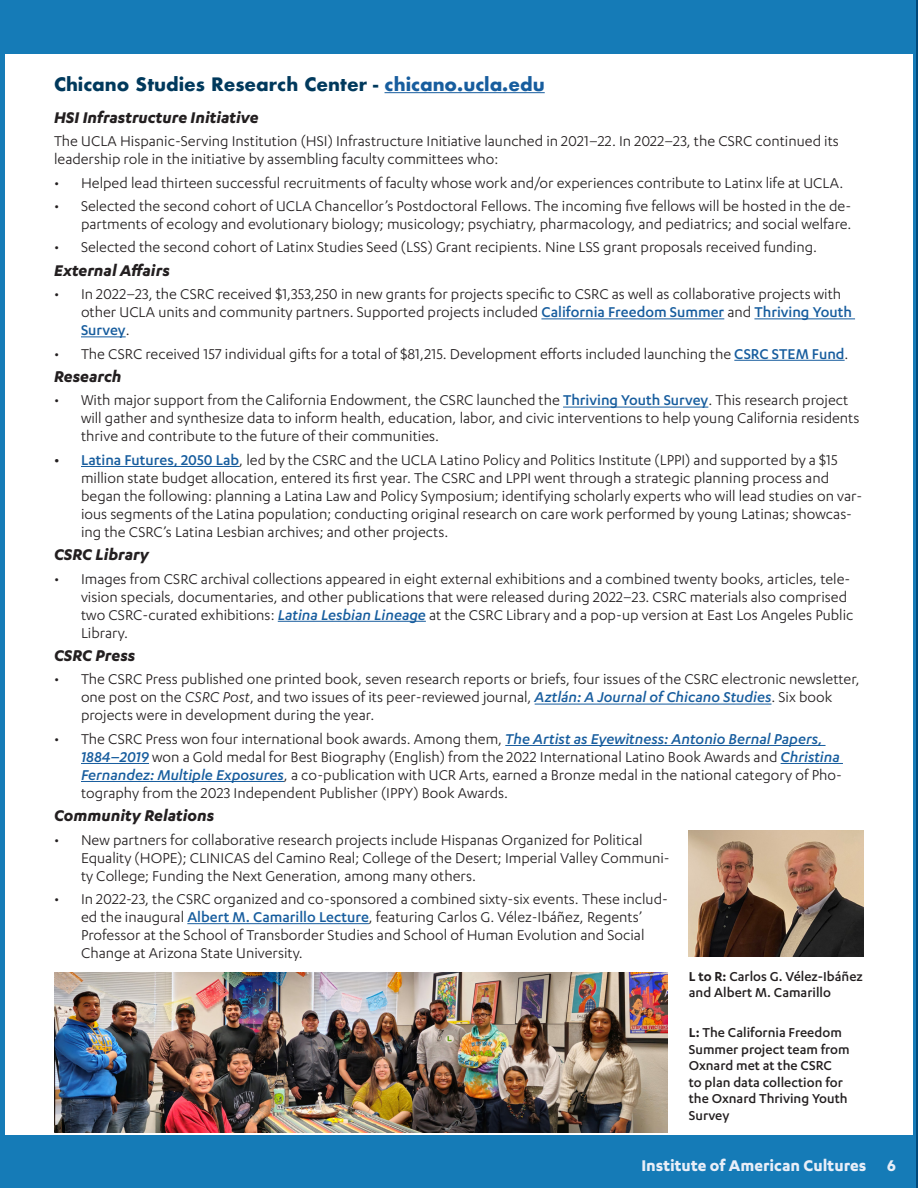
<style>
.page{position:relative;width:918px;height:1188px;background:#fff}
.page>*{position:absolute;margin:0;border:0;box-sizing:border-box;transform-origin:0 0}
.t1{font:italic 700 18px "Karbon";color:#231f20}
.t2{font:700 18px "Futura";color:#00395c}
.t3{font:700 18px "Karbon";color:#e8eef8}
.t4{font:16.5px/18px "Karbon";color:#231f20}
.t5{font:500 15px/16.5px "Karbon";color:#231f20}
.s1{color:#175d9e}
.s2{font-weight:500;color:#175d9e}
.s3{font-weight:500}
.s4{font-weight:500;font-style:italic;color:#175d9e}
.s5{font-style:italic}
.s6{font-weight:600}
</style>
<div class="page">
<div style="left:0;top:0;width:916px;height:1187px;background:#157bb7"></div>
<div style="left:5px;top:54px;width:908px;height:1081px;background:#fff"></div>
<hr style="left:385px;top:92px;width:160px;height:1px;background:#175d9e">
<hr style="left:541px;top:318px;width:183px;height:1px;background:#175d9e">
<hr style="left:754px;top:318px;width:101px;height:1px;background:#175d9e">
<hr style="left:81px;top:336px;width:45px;height:1px;background:#175d9e">
<hr style="left:734px;top:360px;width:111px;height:1px;background:#175d9e">
<hr style="left:563px;top:407px;width:145px;height:1px;background:#175d9e">
<hr style="left:81px;top:466px;width:158px;height:1px;background:#175d9e">
<hr style="left:278px;top:621px;width:148px;height:1px;background:#175d9e">
<hr style="left:535px;top:704px;width:236px;height:1px;background:#175d9e">
<hr style="left:505px;top:745px;width:321px;height:1px;background:#175d9e">
<hr style="left:81px;top:763px;width:68px;height:1px;background:#175d9e">
<hr style="left:781px;top:763px;width:62px;height:1px;background:#175d9e">
<hr style="left:81px;top:781px;width:203px;height:1px;background:#175d9e">
<hr style="left:187px;top:923px;width:182px;height:1px;background:#175d9e">
<hr style="left:917px;top:0;width:1px;height:1188px;background:#00497b">
<img style="left:688px;top:830px;width:176px;height:126px">
<img style="left:54px;top:972px;width:613px;height:160px">
<p class="t2" style="left:54px;top:72px;width:492px">Chicano Studies Research Center - <span class="s1">chicano.ucla.edu</span></p>
<p class="t1" style="left:54px;top:107px;width:206px">HSI Infrastructure Initiative</p>
<p class="t4" style="left:54px;top:132px;width:787px">The UCLA Hispanic-Serving Institution (HSI) Infrastructure Initiative launched in 2021–22. In 2022–23, the CSRC continued its leadership role in the initiative by assembling faculty committees who:</p>
<p class="t4" style="left:54px;top:173px;width:791px">• Helped lead thirteen successful recruitments of faculty whose work and/or experiences contribute to Latinx life at UCLA.</p>
<p class="t4" style="left:54px;top:197px;width:799px;text-align:right">• Selected the second cohort of UCLA Chancellor’s Postdoctoral Fellows. The incoming five fellows will be hosted in the de&shy;partments of ecology and evolutionary biology; musicology; psychiatry, pharmacology, and pediatrics; and social welfare.</p>
<p class="t4" style="left:54px;top:238px;width:765px">• Selected the second cohort of Latinx Studies Seed (LSS) Grant recipients. Nine LSS grant proposals received funding.</p>
<p class="t1" style="left:54px;top:260px;width:117px">External Affairs</p>
<p class="t4" style="left:81px;top:285px;width:772px;text-indent:-27px">• In 2022–23, the CSRC received $1,353,250 in new grants for projects specific to CSRC as well as collaborative projects with other UCLA units and community partners. Supported projects included <span class="s2">California Freedom Summer</span> and <span class="s2">Thriving Youth<br>Survey</span>.</p>
<p class="t4" style="left:54px;top:344px;width:796px">• The CSRC received 157 individual gifts for a total of $81,215. Development efforts included launching the <span class="s2">CSRC STEM Fund</span>.</p>
<p class="t1" style="left:54px;top:366px;width:69px">Research</p>
<p class="t4" style="left:81px;top:391px;width:780px;text-indent:-27px">• With major support from the California Endowment, the CSRC launched the <span class="s2">Thriving Youth Survey</span>. This research project will gather and synthesize data to inform health, education, labor, and civic interventions to help young California residents thrive and contribute to the future of their communities.</p>
<p class="t4" style="left:81px;top:450px;width:783px;text-indent:-27px"><span class="s3">•</span> <span class="s2">Latina Futures, 2050 Lab</span>, led by the CSRC and the UCLA Latino Policy and Politics Institute (LPPI) and supported by a $15 million state budget allocation, entered its first year. The CSRC and LPPI went through a strategic planning process and began the following: planning a Latina Law and Policy Symposium; identifying scholarly experts who will lead studies on var&shy;ious segments of the Latina population; conducting original research on care work performed by young Latinas; showcas&shy;ing the CSRC’s Latina Lesbian archives; and other projects.</p>
<p class="t1" style="left:54px;top:544px;width:97px">CSRC Library</p>
<p class="t4" style="left:81px;top:569px;width:774px;text-indent:-27px">• Images from CSRC archival collections appeared in eight external exhibitions and a combined twenty books, articles, tele&shy;vision specials, documentaries, and other publications that were released during 2022–23. CSRC materials also comprised two CSRC-curated exhibitions: <span class="s4">Latina Lesbian Lineage</span> at the CSRC Library and a pop-up version at East Los Angeles Public Library.</p>
<p class="t1" style="left:54px;top:645px;width:83px">CSRC Press</p>
<p class="t4" style="left:81px;top:670px;width:780px;text-indent:-27px">• The CSRC Press published one printed book, seven research reports or briefs, four issues of the CSRC electronic newsletter, one post on the <span class="s5">CSRC Post</span>, and two issues of its peer-reviewed journal, <span class="s4">Aztlán: A Journal of Chicano Studies</span>. Six book projects were in development during the year.</p>
<p class="t4" style="left:81px;top:729px;width:763px;text-indent:-27px">• The CSRC Press won four international book awards. Among them, <span class="s4">The Artist as Eyewitness: Antonio Bernal Papers, 1884–2019</span> won a Gold medal for Best Biography (English) from the 2022 International Latino Book Awards and <span class="s4">Christina Fernandez: Multiple Exposures</span>, a co-publication with UCR Arts, earned a Bronze medal in the national category of Pho&shy;tography from the 2023 Independent Publisher (IPPY) Book Awards.</p>
<p class="t1" style="left:54px;top:805px;width:162px">Community Relations</p>
<p class="t4" style="left:81px;top:830px;width:590px;text-indent:-27px">• New partners for collaborative research projects include Hispanas Organized for Political<br>Equality (HOPE); CLINICAS del Camino Real; College of the Desert; Imperial Valley Communi&shy;ty College; Funding the Next Generation, among many others.</p>
<p class="t4" style="left:81px;top:890px;width:589px;text-indent:-27px">• In 2022-23, the CSRC organized and co-sponsored a combined sixty-six events. These includ&shy;ed the inaugural <span class="s2">Albert M. Camarillo Lecture</span>, featuring Carlos G. Vélez-Ibáñez, Regents’ Professor at the School of Transborder Studies and School of Human Evolution and Social Change at Arizona State University.</p>
<p class="t5" style="left:689px;top:967px;width:176px"><span class="s6">L to R:</span> Carlos G. Vélez-Ibáñez</p>
<p class="t5" style="left:689px;top:984px;width:144px">and Albert M. Camarillo</p>
<p class="t5" style="left:689px;top:1024px;width:162px"><span class="s6">L:</span> The California Freedom<br>Summer project team from<br>Oxnard met at the CSRC<br>to plan data collection for the Oxnard Thriving Youth<br>Survey</p>
<p class="t3" style="left:641px;top:1156px;width:256px">Institute of American Cultures 6</p>
</div>
